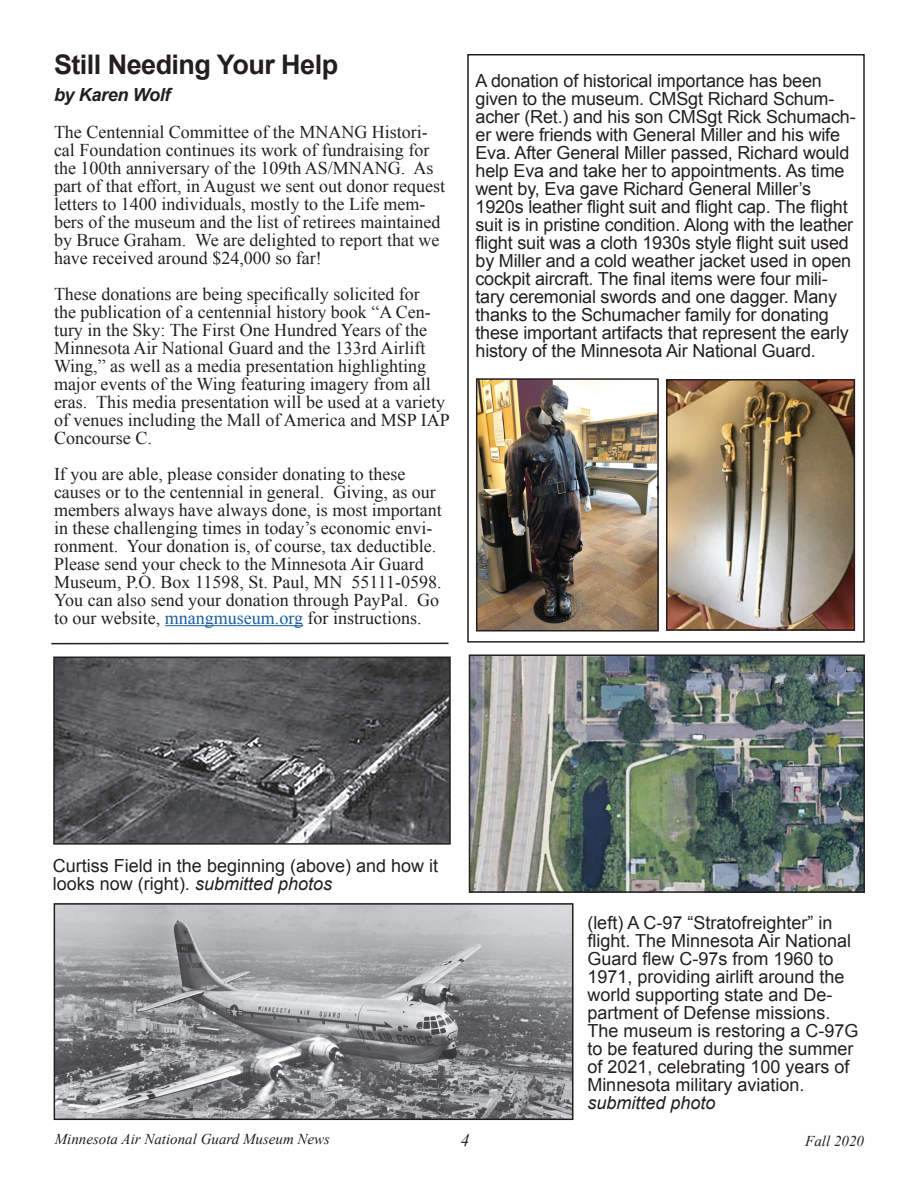
<style>
.page{position:relative;width:918px;height:1188px;background:#fff}
.page>*{position:absolute;margin:0;border:0;box-sizing:border-box;transform-origin:0 0}
.t1{font:700 27px "Arial";letter-spacing:-.02em;color:#231f20}
.t2{font:18px/18px "Times New Roman";color:#231f20}
.t3{font:18px/18px "Arial";letter-spacing:-.01em;color:#231f20}
.t4{font:italic 18px "Arial";color:#231f20}
.t5{font:italic 700 18px "Arial";letter-spacing:-.02em;color:#231f20}
.t6{font:italic 18px "Times New Roman";color:#231f20}
.t7{font:italic 15px "Times New Roman";color:#231f20}
.s1{color:#175d9e}
.s2{font-style:italic}
</style>
<div class="page">
<hr style="left:165px;top:625px;width:138px;height:1px;background:#175d9e">
<div style="left:467px;top:54px;width:398px;height:589px;border:2px solid #231f20"></div>
<img style="left:669px;top:382px;width:183px;height:246px">
<div style="left:666px;top:379px;width:189px;height:252px;border:2px solid #231f20"></div>
<hr style="left:51px;top:643px;width:397px;height:1px;background:#231f20">
<img style="left:472px;top:657px;width:390px;height:233px">
<div style="left:469px;top:654px;width:396px;height:239px;border:2px solid #231f20"></div>
<img style="left:56px;top:660px;width:392px;height:182px">
<div style="left:53px;top:657px;width:398px;height:188px;border:2px solid #231f20"></div>
<img style="left:57px;top:906px;width:514px;height:211px">
<div style="left:54px;top:903px;width:520px;height:217px;border:2px solid #231f20"></div>
<img style="left:479px;top:381px;width:177px;height:248px">
<div style="left:476px;top:378px;width:183px;height:254px;border:2px solid #231f20"></div>
<h1 class="t1" style="left:54px;top:46px;width:286px">Still Needing Your Help</h1>
<p class="t5" style="left:54px;top:83px;width:118px">by Karen Wolf</p>
<p class="t2" style="left:54px;top:122px;width:393px">The Centennial Committee of the MNANG Histori&shy;cal Foundation continues its work of fundraising for the 100th anniversary of the 109th AS/MNANG. As part of that effort, in August we sent out donor request letters to 1400 individuals, mostly to the Life mem&shy;bers of the museum and the list of retirees maintained by Bruce Graham. We are delighted to report that we have received around $24,000 so far!</p>
<p class="t2" style="left:54px;top:284px;width:397px">These donations are being specifically solicited for<br>the publication of a centennial history book “A Cen&shy;tury in the Sky: The First One Hundred Years of the Minnesota Air National Guard and the 133rd Airlift Wing,” as well as a media presentation highlighting major events of the Wing featuring imagery from all eras. This media presentation will be used at a variety of venues including the Mall of America and MSP IAP Concourse C.</p>
<p class="t2" style="left:54px;top:464px;width:389px">If you are able, please consider donating to these causes or to the centennial in general. Giving, as our members always have always done, is most important in these challenging times in today’s economic envi&shy;ronment. Your donation is, of course, tax deductible.<br>Please send your check to the Minnesota Air Guard Museum, P.O. Box 11598, St. Paul, MN 55111-0598.<br>You can also send your donation through PayPal. Go to our website, <span class="s1">mnangmuseum.org</span> for instructions.</p>
<p class="t3" style="left:476px;top:71px;width:382px">A donation of historical importance has been given to the museum. CMSgt Richard Schum&shy;acher (Ret.) and his son CMSgt Rick Schumach&shy;er were friends with General Miller and his wife Eva. After General Miller passed, Richard would help Eva and take her to appointments. As time went by, Eva gave Richard General Miller’s 1920s leather flight suit and flight cap. The flight suit is in pristine condition. Along with the leather flight suit was a cloth 1930s style flight suit used by Miller and a cold weather jacket used in open cockpit aircraft. The final items were four mili&shy;tary ceremonial swords and one dagger. Many thanks to the Schumacher family for donating these important artifacts that represent the early history of the Minnesota Air National Guard.</p>
<p class="t3" style="left:53px;top:857px;width:387px">Curtiss Field in the beginning (above) and how it looks now (right). <span class="s2">submitted photos</span></p>
<p class="t3" style="left:587px;top:914px;width:273px">(left) A C-97 “Stratofreighter” in flight. The Minnesota Air National<br>Guard flew C-97s from 1960 to<br>1971, providing airlift around the world supporting state and De&shy;partment of Defense missions.<br>The museum is restoring a C-97G to be featured during the summer of 2021, celebrating 100 years of<br>Minnesota military aviation.</p>
<p class="t4" style="left:587px;top:1091px;width:130px">submitted photo</p>
<p class="t7" style="left:55px;top:1129px;width:277px">Minnesota Air National Guard Museum News</p>
<p class="t6" style="left:461px;top:1128px;width:10px">4</p>
<p class="t7" style="left:805px;top:1131px;width:60px">Fall 2020</p>
</div>
